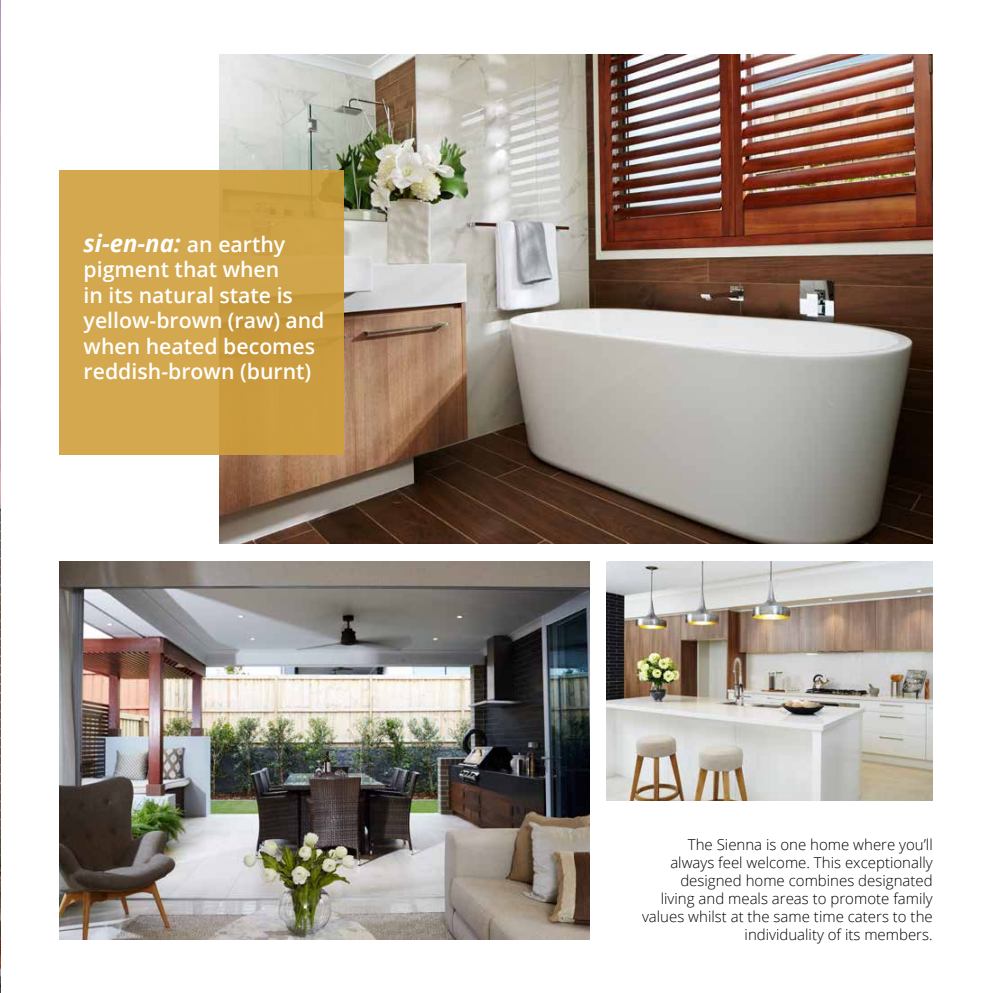
<style>
.page{position:relative;width:993px;height:993px;background:#fff}
.page>*{position:absolute;margin:0;border:0;box-sizing:border-box;transform-origin:0 0}
.t1{font:italic 700 23.88px "Open Sans";color:#fff}
.t2{font:600 21.25px/25.5px "Open Sans";color:#fff}
.t3{font:300 15px/18px "Open Sans";color:#000;text-align:right}
.s1{font-weight:600;font-style:normal;font-size:21.25px}
</style>
<div class="page">
<img style="left:220px;top:55px;width:712px;height:488px">
<div style="left:59px;top:170px;width:284px;height:284px;background:linear-gradient(to right,#d6ab52,#c99c40)"></div>
<img style="left:606px;top:561px;width:326px;height:238px">
<img style="left:59px;top:561px;width:530px;height:378px">
<img style="left:0;top:0;width:1px;height:992px">
<h1 class="t1" style="left:84px;top:226px;width:203px">si-en-na: <span class="s1">an earthy</span></h1>
<h2 class="t2" style="left:84px;top:256px;width:242px">pigment that when<br>in its natural state is yellow-brown (raw) and when heated becomes reddish-brown (burnt)</h2>
<p class="t3" style="left:641px;top:834px;width:292px">The Sienna is one home where you’ll always feel welcome. This exceptionally designed home combines designated<br>living and meals areas to promote family values whilst at the same time caters to the individuality of its members.</p>
</div>
